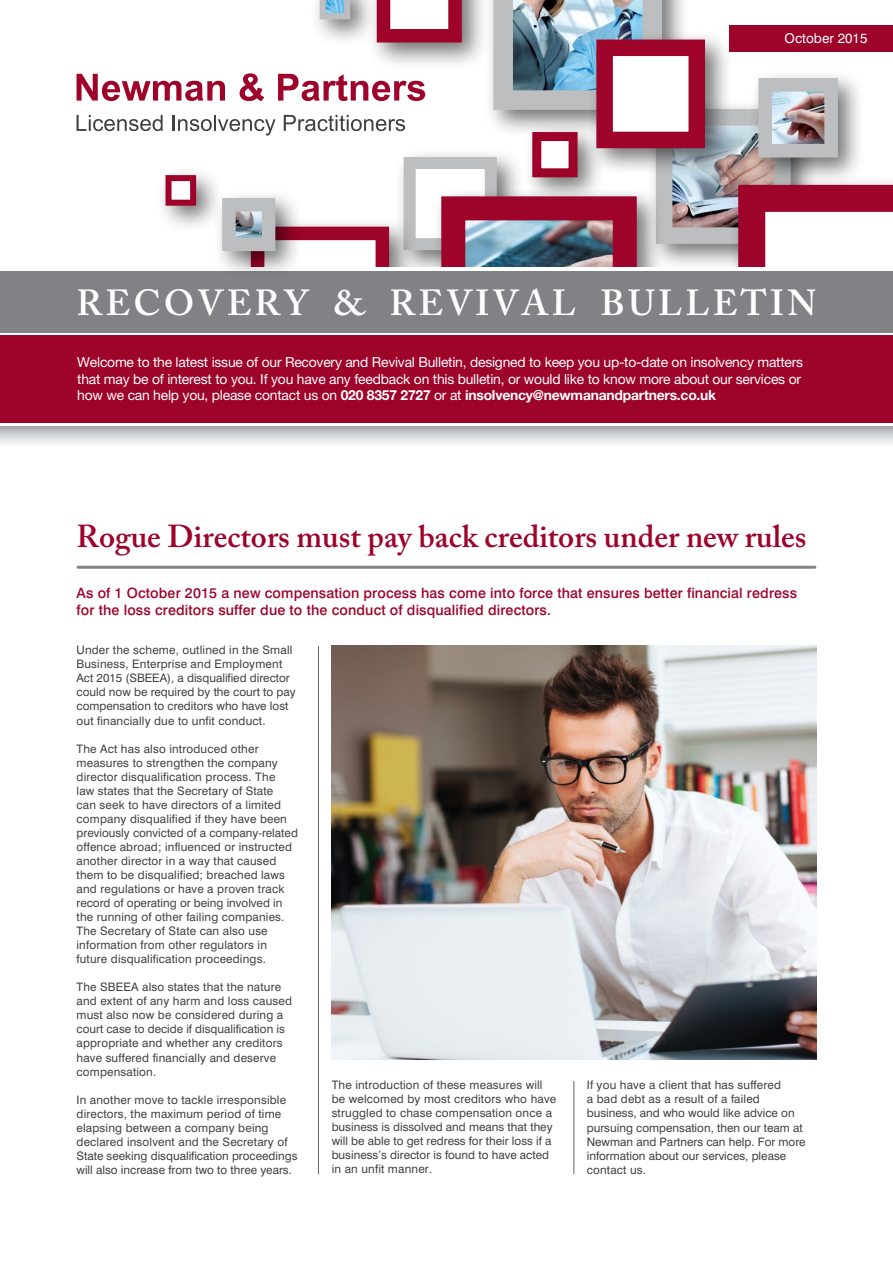
<style>
.page{position:relative;width:893px;height:1263px;background:#fff}
.page>*{position:absolute;margin:0;border:0;box-sizing:border-box;transform-origin:0 0}
.t1{font:600 36px "Adobe Caslon Pro";letter-spacing:.09em;color:#fff}
.t2{font:600 31.5px "Adobe Caslon Pro";color:#9e032a}
.t3{font:500 14.25px/17.1px "Swiss 721 BT";letter-spacing:.01em;color:#9e032a}
.t4{font:13.8px/16.6px "Helvetica Neue";letter-spacing:-.015em;color:#fff}
.t5{font:13.5px "Swiss 721 BT";letter-spacing:.005em;color:#fff}
.t6{font:11.7px/14.1px "Swiss 721 BT";letter-spacing:.015em;color:#414042}
.s1{font-weight:700}
</style>
<div class="page">
<div style="left:0;top:424px;width:893px;height:24px;background:linear-gradient(to bottom,#9ea1a4,#fff)"></div>
<div style="left:646px;top:99px;width:173px;height:173px;background:#000;opacity:.55"></div>
<img style="left:673px;top:126px;width:76px;height:101px">
<div style="left:656px;top:109px;width:135px;height:135px;border:16px solid #bcbec0"></div>
<div style="left:484px;top:0;width:206px;height:137px;background:#000;opacity:.55"></div>
<img style="left:493px;top:0;width:169px;height:110px">
<div style="left:523px;top:122px;width:82px;height:83px;background:#000;opacity:.55"></div>
<div style="left:532px;top:132px;width:46px;height:45px;background:#fff;border:9px solid #9e032a"></div>
<div style="left:749px;top:68px;width:116px;height:117px;background:#000;opacity:.55"></div>
<img style="left:773px;top:93px;width:50px;height:49px">
<div style="left:758px;top:78px;width:80px;height:79px;border:14px solid #bcbec0"></div>
<div style="left:394px;top:147px;width:131px;height:131px;background:#000;opacity:.55"></div>
<div style="left:404px;top:157px;width:93px;height:93px;background:#fff;border:12px solid #bcbec0"></div>
<div style="left:432px;top:187px;width:232px;height:232px;background:#000;opacity:.55"></div>
<img style="left:466px;top:221px;width:146px;height:47px">
<div style="left:441px;top:196px;width:196px;height:196px;border:24px solid #9e032a"></div>
<div style="left:587px;top:30px;width:146px;height:146px;background:#000;opacity:.55"></div>
<div style="left:596px;top:40px;width:109px;height:108px;background:#fff;border:16px solid #9e032a"></div>
<div style="left:156px;top:165px;width:68px;height:69px;background:#000;opacity:.55"></div>
<div style="left:166px;top:175px;width:30px;height:31px;background:#fff;border:6px solid #9e032a"></div>
<div style="left:310px;top:0;width:68px;height:47px;background:#000;opacity:.55"></div>
<svg style="left:320px;top:0;width:30px;height:19px"></svg>
<div style="left:367px;top:0;width:123px;height:70px;background:#000;opacity:.55"></div>
<svg style="left:377px;top:0;width:85px;height:43px"></svg>
<div style="left:241px;top:217px;width:176px;height:176px;background:#000;opacity:.55"></div>
<div style="left:251px;top:227px;width:138px;height:138px;background:#fff;border:14px solid #9e032a"></div>
<div style="left:729px;top:175px;width:164px;height:235px;background:#000;opacity:.55"></div>
<svg style="left:738px;top:185px;width:155px;height:83px"></svg>
<div style="left:0;top:268px;width:893px;height:158px;background:#fff"></div>
<div style="left:0;top:271px;width:893px;height:62px;background:#808285"></div>
<div style="left:0;top:335px;width:893px;height:88px;background:#9e032a"></div>
<div style="left:213px;top:188px;width:90px;height:91px;background:#000;opacity:.55"></div>
<img style="left:237px;top:213px;width:23px;height:23px">
<div style="left:222px;top:198px;width:53px;height:53px;border:14px solid #bcbec0"></div>
<svg style="left:77px;top:74px;width:148px;height:27px"></svg>
<svg style="left:240px;top:73px;width:24px;height:28px"></svg>
<svg style="left:278px;top:74px;width:147px;height:27px"></svg>
<svg style="left:77px;top:115px;width:86px;height:16px"></svg>
<hr style="left:172px;top:115px;width:3px;height:16px;background:#414042">
<svg style="left:178px;top:115px;width:98px;height:21px"></svg>
<svg style="left:284px;top:115px;width:121px;height:16px"></svg>
<div style="left:730px;top:26px;width:163px;height:26px;background:#9e032a"></div>
<hr style="left:318px;top:646px;width:1px;height:528px;background:#636466">
<hr style="left:573px;top:1081px;width:1px;height:93px;background:#636466">
<hr style="left:78px;top:566px;width:737px;height:3px;background:#808285">
<img style="left:332px;top:646px;width:484px;height:413px">
<p class="t5" style="left:785px;top:30px;width:84px">October 2015</p>
<h1 class="t1" style="left:77px;top:281px;width:741px">RECOVERY &amp; REVIVAL BULLETIN</h1>
<p class="t4" style="left:77px;top:354px;width:727px">Welcome to the latest issue of our Recovery and Revival Bulletin, designed to keep you up-to-date on insolvency matters that may be of interest to you. If you have any feedback on this bulletin, or would like to know more about our services or how we can help you, please contact us on <span class="s1">020 8357 2727</span> or at <span class="s1">insolvency@newmanandpartners.co.uk</span></p>
<h2 class="t2" style="left:77px;top:517px;width:731px">Rogue Directors must pay back creditors under new rules</h2>
<p class="t3" style="left:77px;top:584px;width:722px">As of 1 October 2015 a new compensation process has come into force that ensures better financial redress for the loss creditors suffer due to the conduct of disqualified directors.</p>
<p class="t6" style="left:77px;top:643px;width:221px">Under the scheme, outlined in the Small Business, Enterprise and Employment Act 2015 (SBEEA), a disqualified director could now be required by the court to pay compensation to creditors who have lost out financially due to unfit conduct.</p>
<p class="t6" style="left:77px;top:741px;width:223px">The Act has also introduced other measures to strengthen the company director disqualification process. The<br>law states that the Secretary of State<br>can seek to have directors of a limited company disqualified if they have been previously convicted of a company-related offence abroad; influenced or instructed another director in a way that caused them to be disqualified; breached laws and regulations or have a proven track record of operating or being involved in the running of other failing companies.<br>The Secretary of State can also use information from other regulators in future disqualification proceedings.</p>
<p class="t6" style="left:77px;top:980px;width:217px">The SBEEA also states that the nature and extent of any harm and loss caused must also now be considered during a court case to decide if disqualification is appropriate and whether any creditors have suffered financially and deserve compensation.</p>
<p class="t6" style="left:77px;top:1092px;width:222px">In another move to tackle irresponsible directors, the maximum period of time elapsing between a company being declared insolvent and the Secretary of State seeking disqualification proceedings will also increase from two to three years.</p>
<p class="t6" style="left:332px;top:1078px;width:226px">The introduction of these measures will be welcomed by most creditors who have struggled to chase compensation once a business is dissolved and means that they will be able to get redress for their loss if a business’s director is found to have acted in an unfit manner.</p>
<p class="t6" style="left:587px;top:1078px;width:220px">If you have a client that has suffered<br>a bad debt as a result of a failed business, and who would like advice on pursuing compensation, then our team at Newman and Partners can help. For more information about our services, please contact us.</p>
</div>
